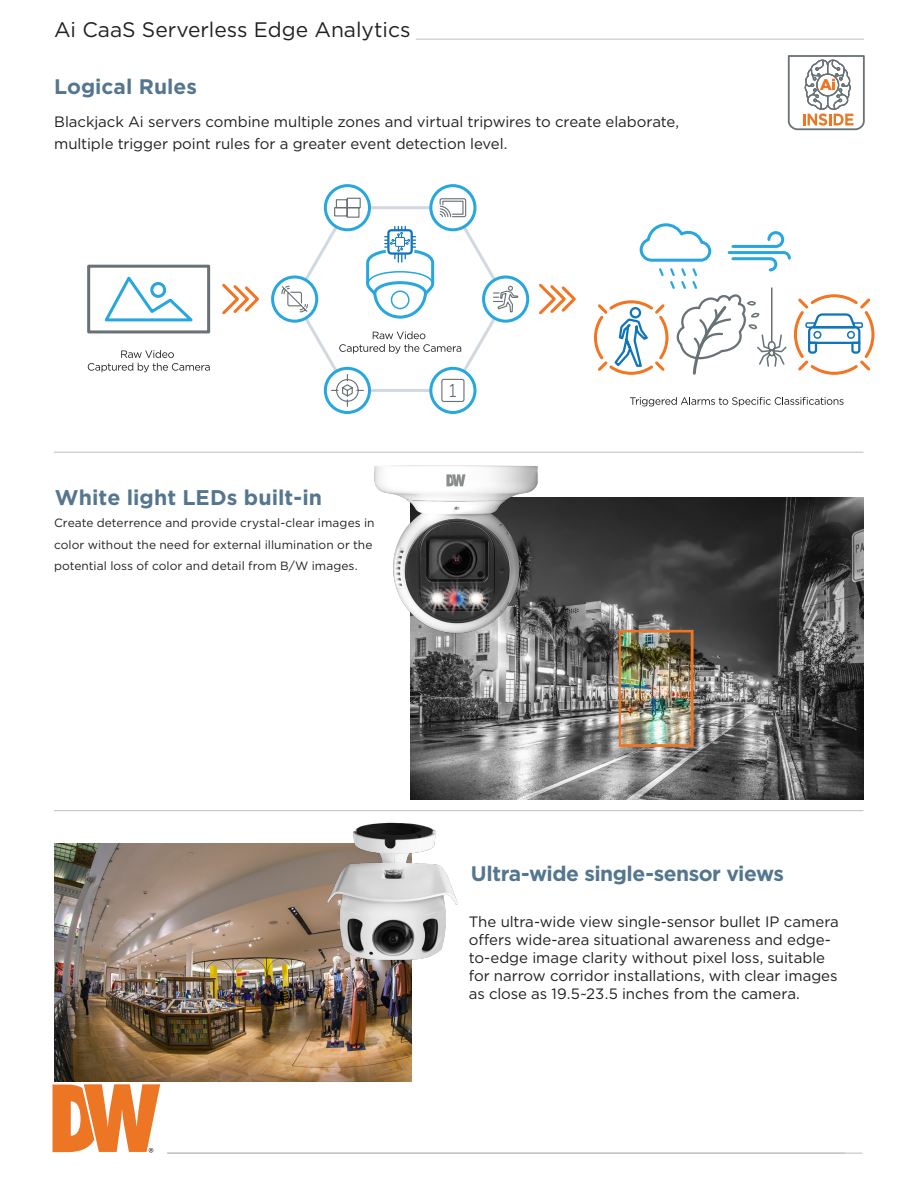
<style>
.page{position:relative;width:918px;height:1188px;background:#fff}
.page>*{position:absolute;margin:0;border:0;box-sizing:border-box;transform-origin:0 0}
.t1{font:700 21.3px "Gotham";color:#54768e}
.t2{font:21px "Gotham";color:#231f20}
.t3{font:700 21px "Gotham";letter-spacing:-.02em;color:#54768e}
.t4{font:700 21px "Gotham";color:#54768e}
.t5{font:15px/18px "Gotham";letter-spacing:-.005em;color:#231f20}
.t6{font:12px/21.3px "Gotham";letter-spacing:.005em;color:#231f20}
</style>
<div class="page">
<svg style="left:788px;top:55px;width:77px;height:75px"></svg>
<svg style="left:325px;top:186px;width:44px;height:44px"></svg>
<div style="left:324px;top:184px;width:47px;height:47px;border:3px solid #27a7df;border-radius:50%"></div>
<svg style="left:431px;top:186px;width:44px;height:44px"></svg>
<div style="left:429px;top:184px;width:47px;height:47px;border:3px solid #27a7df;border-radius:50%"></div>
<svg style="left:325px;top:368px;width:44px;height:44px"></svg>
<div style="left:324px;top:367px;width:47px;height:47px;border:3px solid #27a7df;border-radius:50%"></div>
<svg style="left:431px;top:368px;width:44px;height:44px"></svg>
<div style="left:429px;top:367px;width:47px;height:47px;border:3px solid #27a7df;border-radius:50%"></div>
<svg style="left:324px;top:393px;width:153px;height:14px"></svg>
<svg style="left:88px;top:350px;width:122px;height:22px"></svg>
<svg style="left:630px;top:397px;width:214px;height:9px"></svg>
<div style="left:87px;top:265px;width:123px;height:68px;border:3px solid #687175"></div>
<svg style="left:104px;top:276px;width:89px;height:46px"></svg>
<svg style="left:149px;top:223px;width:642px;height:76px"></svg>
<svg style="left:592px;top:266px;width:282px;height:109px"></svg>
<svg style="left:219px;top:197px;width:360px;height:196px"></svg>
<hr style="left:54px;top:452px;width:809px;height:1px;background:#bcbdc0">
<img style="left:410px;top:497px;width:454px;height:303px">
<img style="left:374px;top:465px;width:174px;height:181px">
<svg style="left:53px;top:1084px;width:107px;height:69px"></svg>
<hr style="left:167px;top:1153px;width:695px;height:1px;background:#bcbdc0">
<hr style="left:416px;top:39px;width:448px;height:1px;background:#bcbdc0">
<hr style="left:54px;top:810px;width:809px;height:1px;background:#bcbdc0">
<img style="left:54px;top:843px;width:357px;height:238px">
<img style="left:321px;top:822px;width:137px;height:143px">
<p class="t2" style="left:54px;top:17px;width:358px">Ai CaaS Serverless Edge Analytics</p>
<p class="t4" style="left:54px;top:72px;width:144px">Logical Rules</p>
<p class="t5" style="left:54px;top:111px;width:627px;line-height:21.3px">Blackjack Ai servers combine multiple zones and virtual tripwires to create elaborate, multiple trigger point rules for a greater event detection level.</p>
<p class="t1" style="left:55px;top:483px;width:269px">White light LEDs built-in</p>
<p class="t6" style="left:54px;top:512px;width:322px">Create deterrence and provide crystal-clear images in color without the need for external illumination or the potential loss of color and detail from B/W images.</p>
<p class="t3" style="left:471px;top:859px;width:315px">Ultra-wide single-sensor views</p>
<p class="t5" style="left:469px;top:912px;width:372px">The ultra-wide view single-sensor bullet IP camera offers wide-area situational awareness and edge&shy;to-edge image clarity without pixel loss, suitable for narrow corridor installations, with clear images as close as 19.5~23.5 inches from the camera.</p>
</div>
